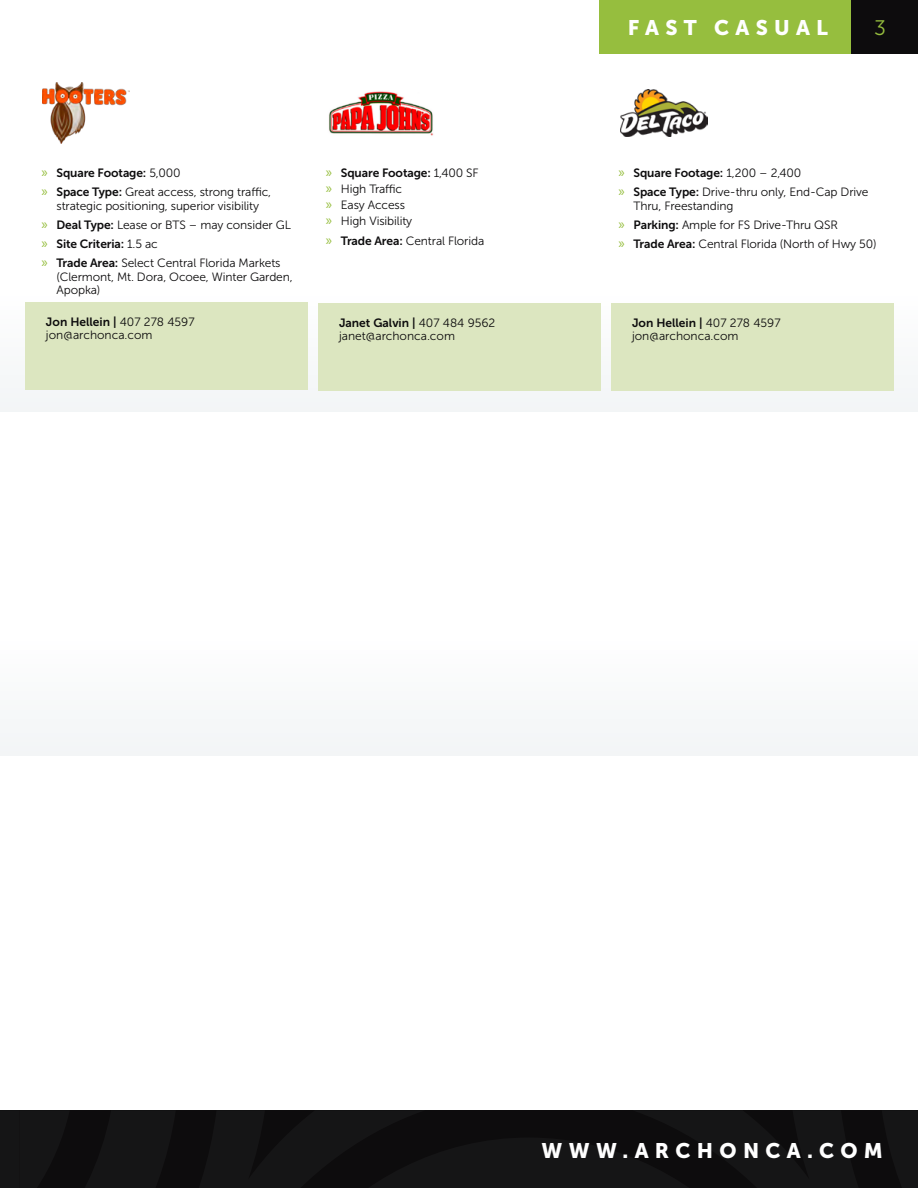
<style>
.page{position:relative;width:918px;height:1188px;background:#fff}
.page>*{position:absolute;margin:0;border:0;box-sizing:border-box;transform-origin:0 0}
.t1{font:21px "Museo Sans 900";letter-spacing:.3em;color:#fff}
.t2{font:21px "Museo Sans 300";color:#96be3e}
.t3{font:12px/13.5px "Museo Sans 300";letter-spacing:-.01em;color:#0d0c0d}
.t4{font:12px "Museo Sans 700";letter-spacing:-.01em;color:#0d0c0d}
.s1{font-family:"Myriad Pro";font-size:15px;color:#96be3e}
.s2{font-family:"Museo Sans 300"}
.s3{font-family:"Museo Sans 700"}
</style>
<div class="page">
<svg style="left:20px;top:1110px;width:898px;height:78px;background:#111112"></svg>
<div style="left:0;top:1110px;width:20px;height:78px;background:#151516"></div>
<div style="left:600px;top:0;width:253px;height:53px;background:#96be3e"></div>
<div style="left:26px;top:303px;width:282px;height:36px;background:#dce6c0"></div>
<div style="left:26px;top:339px;width:282px;height:37px;background:#dce6c0"></div>
<div style="left:26px;top:356px;width:282px;height:34px;background:#dce6c0"></div>
<div style="left:612px;top:304px;width:282px;height:36px;background:#dce6c0"></div>
<div style="left:612px;top:340px;width:282px;height:37px;background:#dce6c0"></div>
<div style="left:612px;top:357px;width:282px;height:34px;background:#dce6c0"></div>
<div style="left:319px;top:304px;width:282px;height:36px;background:#dce6c0"></div>
<div style="left:319px;top:340px;width:282px;height:37px;background:#dce6c0"></div>
<div style="left:319px;top:357px;width:282px;height:34px;background:#dce6c0"></div>
<img style="left:620px;top:90px;width:88px;height:47px">
<img style="left:43px;top:82px;width:86px;height:61px">
<div style="left:852px;top:0;width:66px;height:53px;background:#0d0c0d"></div>
<img style="left:329px;top:91px;width:104px;height:45px">
<p class="t4" style="left:41px;top:166px;width:141px"><span class="s1">»</span> Square Footage: <span class="s2">5,000</span></p>
<p class="t3" style="left:41px;top:185px;width:231px;text-align:center"><span class="s1">»</span> <span class="s3">Space Type:</span> Great access, strong traffic, strategic positioning, superior visibility</p>
<p class="t3" style="left:41px;top:218px;width:251px"><span class="s1">»</span> <span class="s3">Deal Type:</span> Lease or BTS – may consider GL</p>
<p class="t4" style="left:41px;top:237px;width:118px"><span class="s1">»</span> Site Criteria: <span class="s2">1.5 ac</span></p>
<p class="t3" style="left:56px;top:256px;width:238px;text-indent:-15px"><span class="s1">»</span> <span class="s3">Trade Area:</span> Select Central Florida Markets (Clermont, Mt. Dora, Ocoee, Winter Garden,<br>Apopka)</p>
<p class="t4" style="left:46px;top:315px;width:150px">Jon Hellein | <span class="s2">407 278 4597</span></p>
<p class="t3" style="left:46px;top:328px;width:108px">jon@archonca.com</p>
<p class="t4" style="left:326px;top:166px;width:154px"><span class="s1">»</span> Square Footage: <span class="s2">1,400 SF</span></p>
<p class="t3" style="left:326px;top:181px;width:88px;line-height:16.2px"><span class="s1">»</span> High Traffic<br><span class="s1">»</span> Easy Access <span class="s1">»</span> High Visibility</p>
<p class="t3" style="left:326px;top:234px;width:160px"><span class="s1">»</span> <span class="s3">Trade Area:</span> Central Florida</p>
<p class="t4" style="left:339px;top:316px;width:158px">Janet Galvin | <span class="s2">407 484 9562</span></p>
<p class="t3" style="left:339px;top:330px;width:118px">janet@archonca.com</p>
<h1 class="t1" style="left:628px;top:16px;width:202px">FAST CASUAL</h1>
<h1 class="t2" style="left:874px;top:17px;width:13px">3</h1>
<p class="t4" style="left:619px;top:166px;width:184px"><span class="s1">»</span> Square Footage: <span class="s2">1,200 – 2,400</span></p>
<p class="t3" style="left:634px;top:185px;width:237px;text-indent:-15px"><span class="s1">»</span> <span class="s3">Space Type:</span> Drive-thru only, End-Cap Drive<br>Thru, Freestanding</p>
<p class="t3" style="left:619px;top:215px;width:260px;line-height:19.2px"><span class="s1">»</span> <span class="s3">Parking:</span> Ample for FS Drive-Thru QSR<br><span class="s1">»</span> <span class="s3">Trade Area:</span> Central Florida (North of Hwy 50)</p>
<p class="t4" style="left:632px;top:316px;width:150px">Jon Hellein | <span class="s2">407 278 4597</span></p>
<p class="t3" style="left:632px;top:330px;width:108px">jon@archonca.com</p>
<h1 class="t1" style="left:542px;top:1139px;width:343px">WWW.ARCHONCA.COM</h1>
</div>
